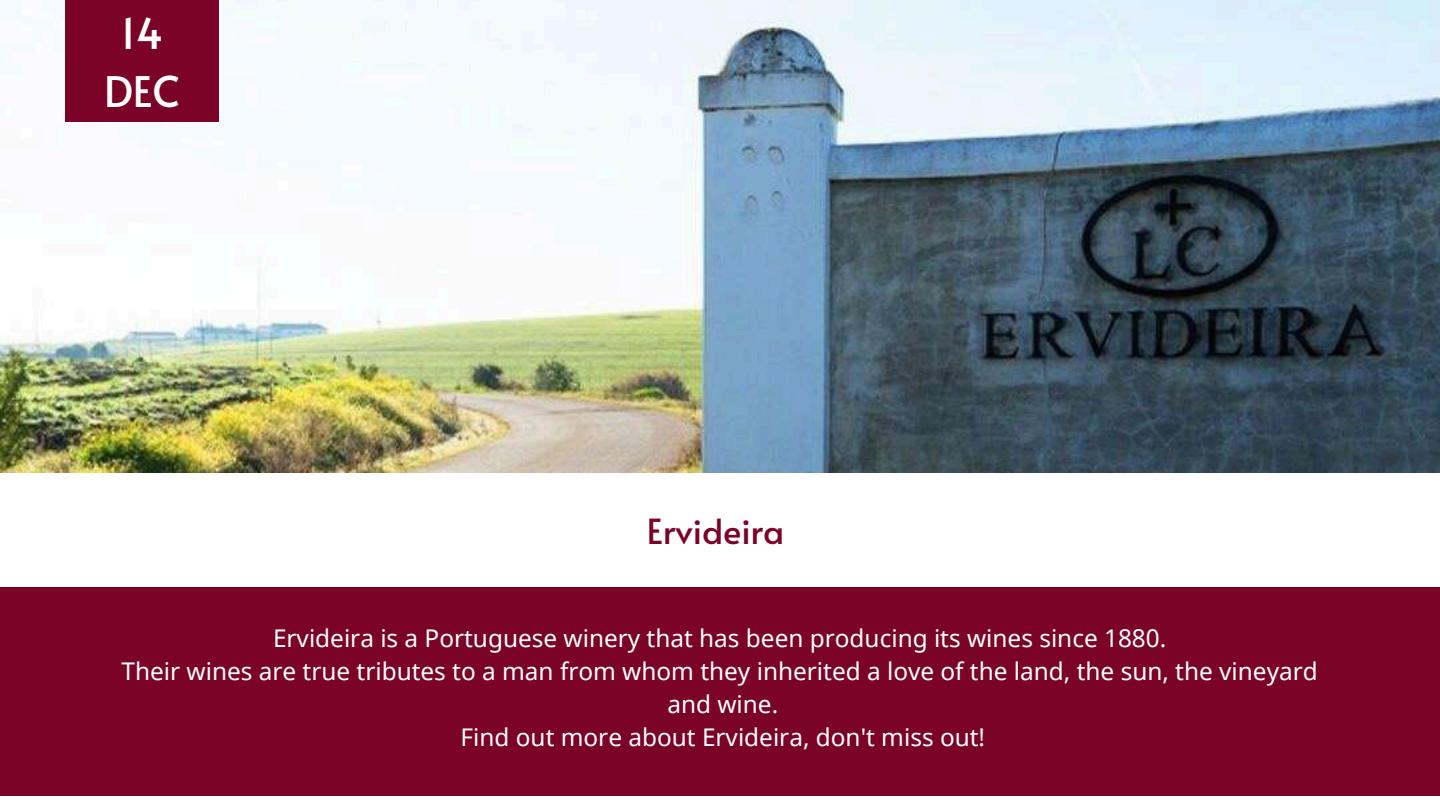
<style>
.page{position:relative;width:1440px;height:810px;background:#fff}
.page>*{position:absolute;margin:0;border:0;box-sizing:border-box;transform-origin:0 0}
.t1{font:42.1px/58.7px "Alata";color:#fff;text-align:center}
.t2{font:34.5px "Alata";color:#7b0327}
.t3{font:24.4px/33.2px "Noto Sans";color:#fff;text-align:center}
</style>
<div class="page">
<div style="left:0;top:587px;width:1440px;height:209px;background:#7b0327"></div>
<img style="left:0;top:0;width:1440px;height:472px">
<div style="left:65px;top:0;width:153px;height:122px;background:#7b0327"></div>
<h1 class="t1" style="left:104px;top:2px;width:77px">14<br>DEC</h1>
<h2 class="t2" style="left:647px;top:506px;width:139px">Ervideira</h2>
<p class="t3" style="left:122px;top:621px;width:1198px">Ervideira is a Portuguese winery that has been producing its wines since 1880.<br>Their wines are true tributes to a man from whom they inherited a love of the land, the sun, the vineyard and wine.<br>Find out more about Ervideira, don't miss out!</p>
</div>
